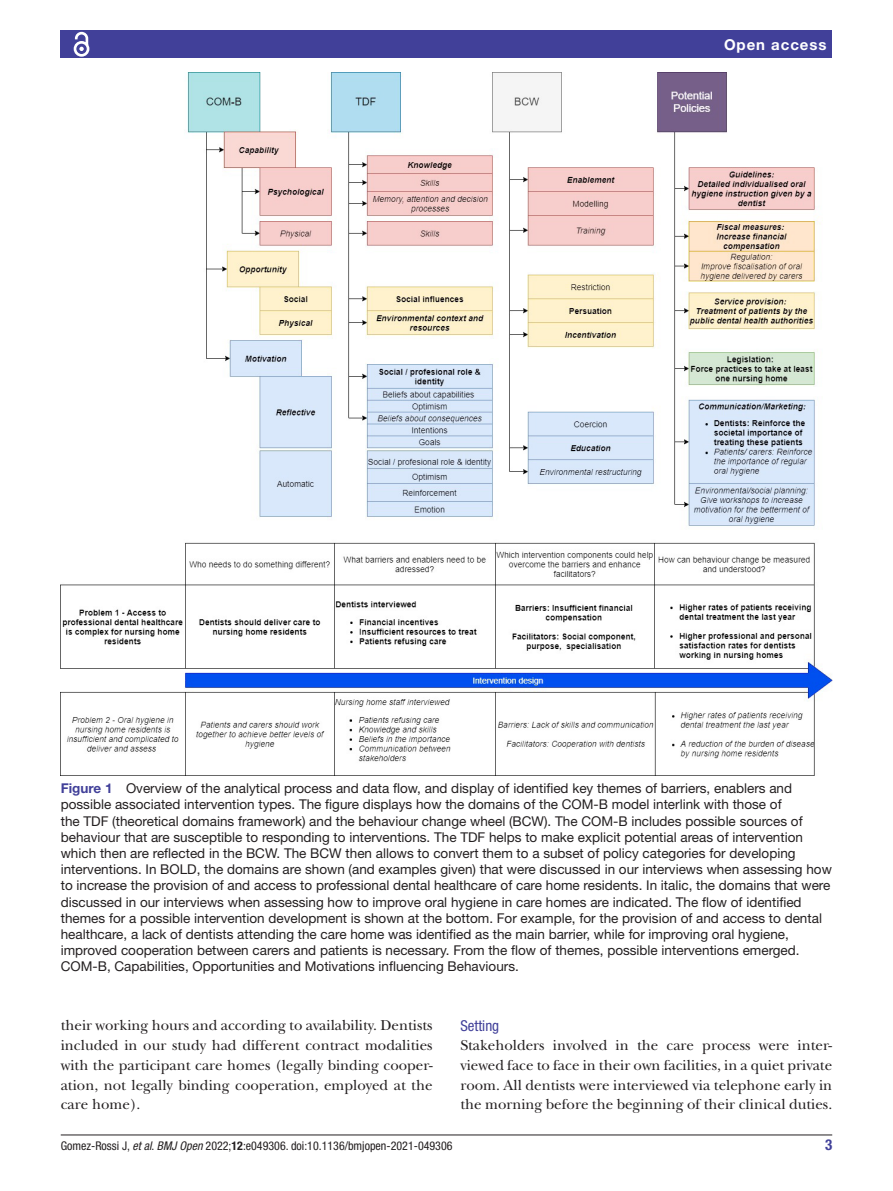
<style>
.page{position:relative;width:893px;height:1191px;background:#fff}
.page>*{position:absolute;margin:0;border:0;box-sizing:border-box;transform-origin:0 0}
.t1{font:15px/19.8px "New Baskerville";color:#231f20;text-align:justify}
.t2{font:700 15px "Helvetica Neue LT Std";letter-spacing:.065em;color:#fff}
.t3{font:condensed 15px "Helvetica Neue LT Std";color:#414099}
.t4{font:700 condensed 15px "Helvetica Neue LT Std";color:#414099}
.t5{font:13.5px/16.2px "Helvetica Neue LT Std";color:#231f20}
.t6{font:condensed 12px "Helvetica Neue LT Std";color:#231f20}
.s1{font-weight:700;color:#414099}
.s2{font-style:italic}
.s3{font-weight:700}
</style>
<div class="page">
<hr style="left:61px;top:1134px;width:771px;height:1px;background:#231f20">
<div style="left:61px;top:31px;width:771px;height:27px;background:#414099"></div>
<svg style="left:73px;top:31px;width:17px;height:26px"></svg>
<img style="left:61px;top:73px;width:771px;height:702px">
<p class="t2" style="left:724px;top:35px;width:104px">Open access</p>
<p class="t5" style="left:61px;top:780px;width:773px"><span class="s1">Figure 1</span> Overview of the analytical process and data flow, and display of identified key themes of barriers, enablers and possible associated intervention types. The figure displays how the domains of the COM-B model interlink with those of<br>the TDF (theoretical domains framework) and the behaviour change wheel (BCW). The COM-B includes possible sources of behaviour that are susceptible to responding to interventions. The TDF helps to make explicit potential areas of intervention which then are reflected in the BCW. The BCW then allows to convert them to a subset of policy categories for developing interventions. In BOLD, the domains are shown (and examples given) that were discussed in our interviews when assessing how to increase the provision of and access to professional dental healthcare of care home residents. In italic, the domains that were discussed in our interviews when assessing how to improve oral hygiene in care homes are indicated. The flow of identified themes for a possible intervention development is shown at the bottom. For example, for the provision of and access to dental healthcare, a lack of dentists attending the care home was identified as the main barrier, while for improving oral hygiene, improved cooperation between carers and patients is necessary. From the flow of themes, possible interventions emerged.<br>COM-B, Capabilities, Opportunities and Motivations influencing Behaviours.</p>
<p class="t1" style="left:61px;top:1015px;width:373px">their working hours and according to availability. Dentists included in our study had different contract modalities with the participant care homes (legally binding cooper&shy;ation, not legally binding cooperation, employed at the care home).</p>
<p class="t3" style="left:460px;top:1016px;width:40px">Setting</p>
<p class="t1" style="left:460px;top:1035px;width:373px">Stakeholders involved in the care process were inter&shy;viewed face to face in their own facilities, in a quiet private room. All dentists were interviewed via telephone early in the morning before the beginning of their clinical duties.</p>
<p class="t6" style="left:61px;top:1138px;width:393px">Gomez-Rossi J, <span class="s2">et al</span>. <span class="s2">BMJ Open</span> 2022;<span class="s3">12</span>:e049306. doi:10.1136/bmjopen-2021-049306</p>
<p class="t4" style="left:825px;top:1135px;width:9px">3</p>
</div>
